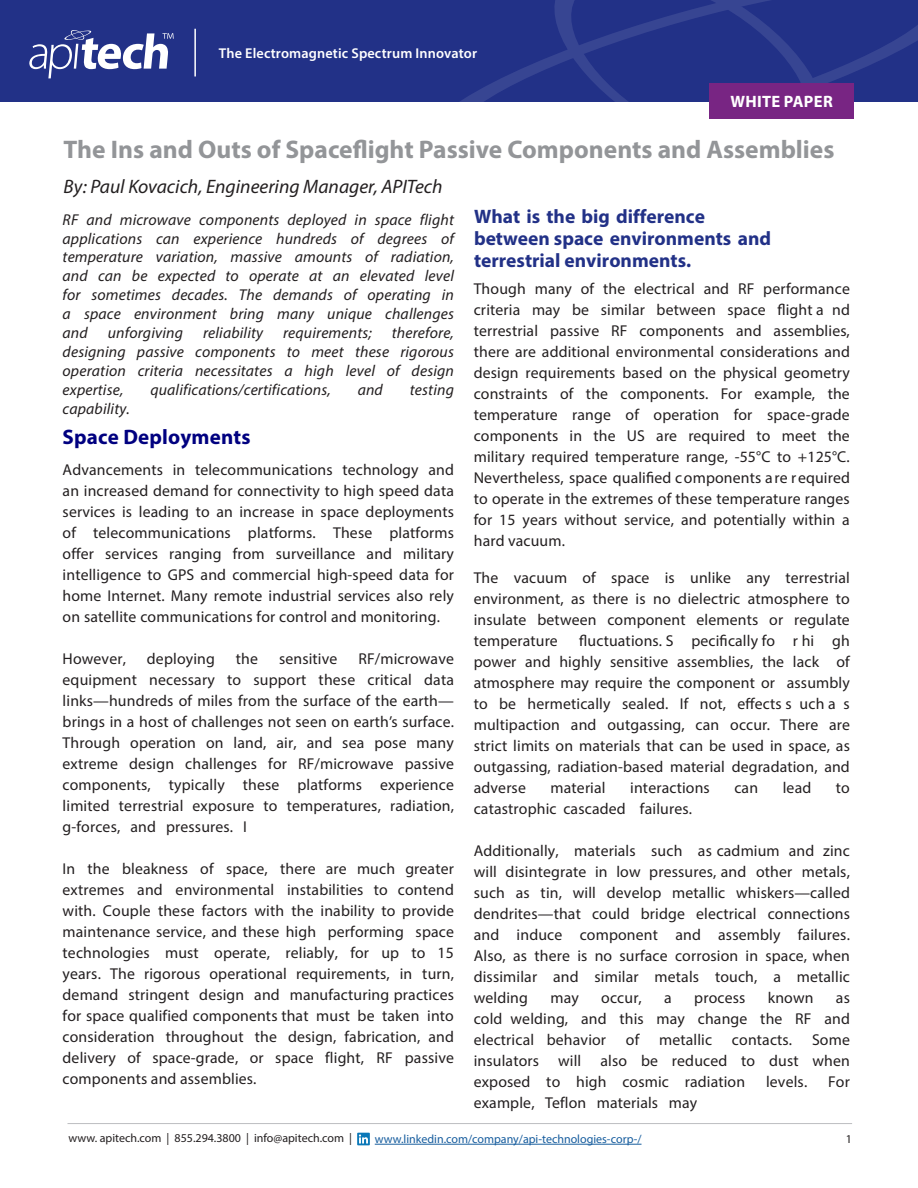
<style>
.page{position:relative;width:918px;height:1188px;background:#fff}
.page>*{position:absolute;margin:0;border:0;box-sizing:border-box;transform-origin:0 0}
.t1{font:700 25.5px "Myriad Pro";color:#939598}
.t2{font:700 21px "Myriad Pro";letter-spacing:.005em;color:#000080}
.t3{font:700 19.5px/22px "Myriad Pro";color:#223187}
.t4{font:italic 19.5px "Myriad Pro";color:#231f20}
.t5{font:700 16.5px "Myriad Pro";letter-spacing:.02em;color:#fff}
.t6{font:15.75px/21px "Myriad Pro";letter-spacing:.01em;color:#231f20;text-align:justify}
.t7{font:italic 15.75px/18.9px "Myriad Pro";letter-spacing:.01em;color:#231f20;text-align:justify}
.t8{font:600 14.25px "Myriad Pro";letter-spacing:.01em;color:#fff}
.t9{font:12px "Myriad Pro";color:#175d9e}
.t10{font:12px "Myriad Pro";color:#231f20}
</style>
<div class="page">
<div style="left:0;top:0;width:918px;height:102px;background:#223187"></div>
<svg style="left:460px;top:25px;width:458px;height:77px"></svg>
<svg style="left:539px;top:0;width:301px;height:119px"></svg>
<hr style="left:194px;top:29px;width:2px;height:47px;background:#fff">
<div style="left:710px;top:83px;width:144px;height:36px;background:#782583"></div>
<svg style="left:29px;top:30px;width:145px;height:48px"></svg>
<hr style="left:68px;top:1123px;width:784px;height:1px;background:#bcbdc0">
<svg style="left:357px;top:1133px;width:13px;height:12px"></svg>
<svg style="left:359px;top:1134px;width:9px;height:9px"></svg>
<hr style="left:375px;top:1144px;width:267px;height:1px;background:#175d9e">
<p class="t8" style="left:219px;top:44px;width:260px">The Electromagnetic Spectrum Innovator</p>
<p class="t5" style="left:730px;top:91px;width:104px">WHITE PAPER</p>
<h1 class="t1" style="left:64px;top:133px;width:772px">The Ins and Outs of Spaceflight Passive Components and Assemblies</h1>
<p class="t4" style="left:64px;top:174px;width:380px">By: Paul Kovacich, Engineering Manager, APITech</p>
<p class="t7" style="left:63px;top:210px;width:393px">RF and microwave components deployed in space flight applications can experience hundreds of degrees of temperature variation, massive amounts of radiation, and can be expected to operate at an elevated level for sometimes decades. The demands of operating in a space environment bring many unique challenges and</p>
<p class="t7" style="left:63px;top:323px;width:393px;text-indent:329px">therefore, designing passive components to meet these rigorous operation criteria necessitates a high level of design expertise,</p>
<p class="t7" style="left:108px;top:323px;width:77px">unforgiving</p>
<p class="t7" style="left:203px;top:323px;width:62px">reliability</p>
<p class="t7" style="left:283px;top:323px;width:90px">requirements;</p>
<p class="t7" style="left:150px;top:380px;width:182px">qualifications/certifications,</p>
<p class="t7" style="left:358px;top:380px;width:27px">and</p>
<p class="t7" style="left:410px;top:380px;width:46px">testing</p>
<p class="t7" style="left:63px;top:399px;width:69px">capability.</p>
<p class="t2" style="left:63px;top:423px;width:189px">Space Deployments</p>
<p class="t6" style="left:63px;top:460px;width:393px">Advancements in telecommunications technology and an increased demand for connectivity to high speed data services is leading to an increase in space deployments of telecommunications platforms. These platforms offer services ranging from surveillance and military intelligence to GPS and commercial high-speed data for home Internet. Many remote industrial services also rely on satellite communications for control and monitoring.</p>
<p class="t6" style="left:63px;top:648px;width:65px">However,</p>
<p class="t6" style="left:147px;top:648px;width:70px">deploying</p>
<p class="t6" style="left:236px;top:648px;width:24px">the</p>
<p class="t6" style="left:279px;top:648px;width:60px">sensitive</p>
<p class="t6" style="left:63px;top:649px;width:393px;text-indent:296px">RF/microwave equipment necessary to support these critical data links—hundreds of miles from the surface of the earth— brings in a host of challenges not seen on earth’s surface.<br>Through operation on land, air, and sea pose many extreme design challenges for RF/microwave passive components, typically these platforms experience limited terrestrial exposure to temperatures, radiation, g-forces, and pressures. I</p>
<p class="t6" style="left:63px;top:858px;width:393px">In the bleakness of space, there are much greater extremes and environmental instabilities to contend with. Couple these factors with the inability to provide maintenance service, and these high performing space technologies must operate, reliably, for up to 15 years. The rigorous operational requirements, in turn, demand stringent design and manufacturing practices for space qualified components that must be taken into consideration throughout the design, fabrication, and delivery of space-grade, or space flight, RF passive components and assemblies.</p>
<p class="t3" style="left:474px;top:205px;width:299px">What is the big difference between space environments and terrestrial environments.</p>
<p class="t6" style="left:474px;top:278px;width:378px">Though many of the electrical and RF performance criteria may be similar between space flight a nd terrestrial passive RF components and assemblies, there are additional environmental considerations and design requirements based on the physical geometry constraints of the components. For example, the temperature range of operation for space-grade components in the US are required to meet the military required temperature range, -55°C to +125°C.<br>Nevertheless, space qualified components are required to operate in the extremes of these temperature ranges for 15 years without service, and potentially within a hard vacuum.</p>
<p class="t6" style="left:474px;top:567px;width:378px">The vacuum of space is unlike any terrestrial environment, as there is no dielectric atmosphere to insulate between component elements or regulate temperature</p>
<p class="t6" style="left:474px;top:630px;width:378px;text-indent:105px">fluctuations. S pecifically fo r hi gh power and highly sensitive assemblies, the lack of atmosphere may require the component or assumbly to be hermetically sealed. If not, effects s uch a s multipaction and outgassing, can occur. There are strict limits on materials that can be used in space, as outgassing, radiation-based material degradation, and adverse</p>
<p class="t6" style="left:551px;top:777px;width:57px">material</p>
<p class="t6" style="left:630px;top:777px;width:81px">interactions</p>
<p class="t6" style="left:734px;top:777px;width:25px">can</p>
<p class="t6" style="left:783px;top:777px;width:30px">lead</p>
<p class="t6" style="left:836px;top:777px;width:16px">to</p>
<p class="t6" style="left:474px;top:798px;width:220px">catastrophic cascaded failures.</p>
<p class="t6" style="left:474px;top:840px;width:378px">Additionally, materials such as cadmium and zinc will disintegrate in low pressures, and other metals, such as tin, will develop metallic whiskers—called dendrites—that could bridge electrical connections and induce component and assembly failures.<br>Also, as there is no surface corrosion in space, when dissimilar and similar metals touch, a metallic welding</p>
<p class="t6" style="left:550px;top:987px;width:30px">may</p>
<p class="t6" style="left:601px;top:987px;width:42px">occur,</p>
<p class="t6" style="left:664px;top:987px;width:9px">a</p>
<p class="t6" style="left:694px;top:987px;width:53px">process</p>
<p class="t6" style="left:768px;top:987px;width:47px">known</p>
<p class="t6" style="left:474px;top:987px;width:378px;text-indent:362px">as cold welding, and this may change the RF and electrical behavior</p>
<p class="t6" style="left:626px;top:1029px;width:15px">of</p>
<p class="t6" style="left:659px;top:1029px;width:55px">metallic</p>
<p class="t6" style="left:732px;top:1029px;width:62px">contacts.</p>
<p class="t6" style="left:474px;top:1029px;width:378px;text-indent:338px">Some insulators will also be reduced to dust when exposed to high cosmic radiation</p>
<p class="t6" style="left:766px;top:1071px;width:43px">levels.</p>
<p class="t6" style="left:828px;top:1071px;width:23px">For</p>
<p class="t6" style="left:474px;top:1092px;width:225px">example, Teflon materials may</p>
<p class="t10" style="left:68px;top:1131px;width:285px">www. apitech.com | 855.294.3800 | info@apitech.com |</p>
<p class="t10" style="left:846px;top:1132px;width:8px">1</p>
<p class="t9" style="left:375px;top:1132px;width:268px">www.linkedin.com/company/api-technologies-corp-/</p>
</div>
